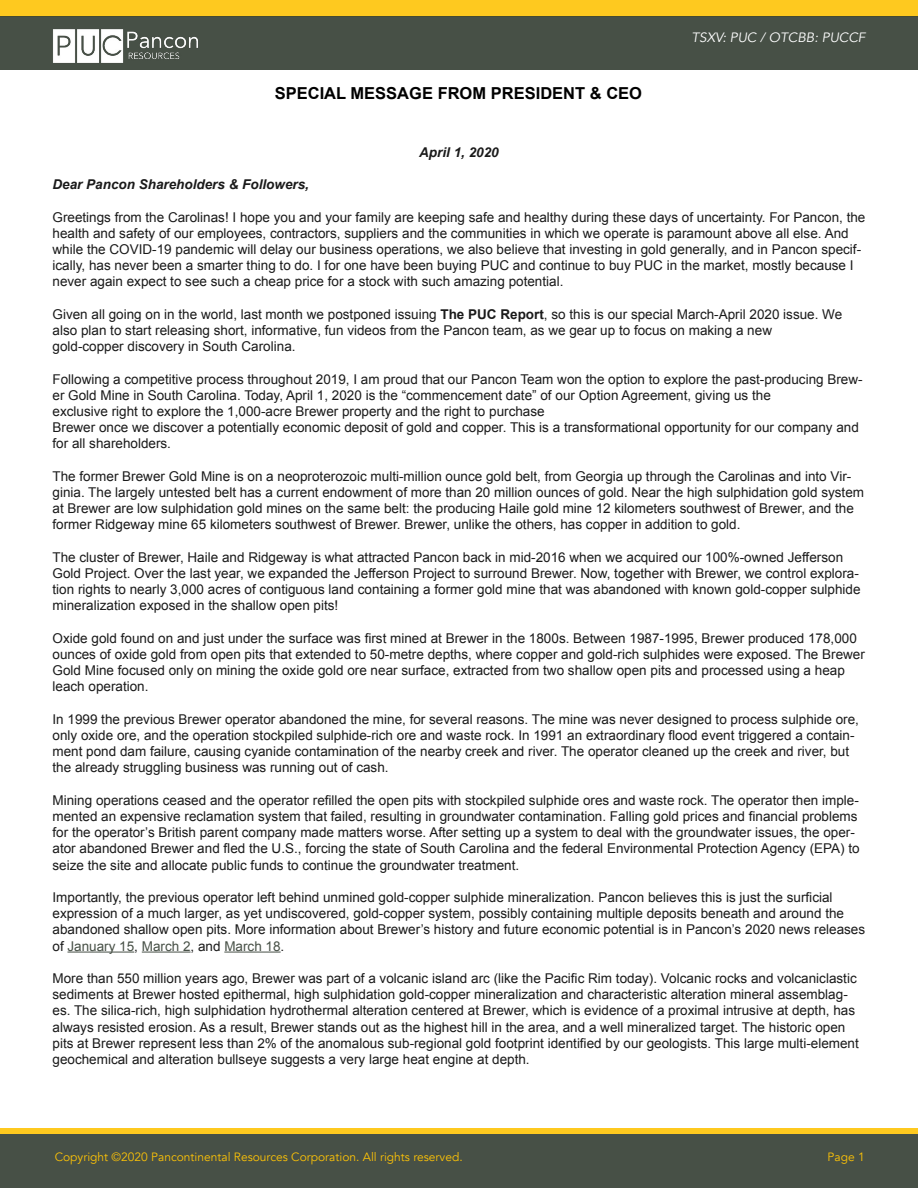
<style>
.page{position:relative;width:918px;height:1188px;background:#fff}
.page>*{position:absolute;margin:0;border:0;box-sizing:border-box;transform-origin:0 0}
.t1{font:700 16.5px "Arial";color:#000}
.t2{font:13.5px/16.2px "Arial";color:#1a1a1a}
.t3{font:italic 700 13.5px "Arial";color:#1a1a1a}
.t4{font:italic 13.5px "Avenir";color:#fff}
.t5{font:12px "Avenir";color:#fec306}
.s1{font-weight:700}
.s2{color:#475046}
</style>
<div class="page">
<div style="left:0;top:0;width:918px;height:16px;background:#fec91f"></div>
<div style="left:0;top:16px;width:918px;height:54px;background:#475046"></div>
<div style="left:0;top:1134px;width:918px;height:54px;background:#475046"></div>
<img style="left:46px;top:16px;width:183px;height:47px">
<div style="left:0;top:1128px;width:918px;height:6px;background:#fec91f"></div>
<hr style="left:68px;top:952px;width:66px;height:1px;background:#475046">
<hr style="left:142px;top:952px;width:49px;height:1px;background:#475046">
<hr style="left:224px;top:952px;width:57px;height:1px;background:#475046">
<p class="t1" style="left:275px;top:82px;width:369px">SPECIAL MESSAGE FROM PRESIDENT &amp; CEO</p>
<p class="t3" style="left:419px;top:143px;width:81px">April 1, 2020</p>
<p class="t4" style="left:691px;top:29px;width:176px">TSXV: PUC / OTCBB: PUCCF</p>
<p class="t3" style="left:53px;top:176px;width:258px">Dear Pancon Shareholders &amp; Followers,</p>
<p class="t2" style="left:53px;top:209px;width:814px">Greetings from the Carolinas! I hope you and your family are keeping safe and healthy during these days of uncertainty. For Pancon, the health and safety of our employees, contractors, suppliers and the communities in which we operate is paramount above all else. And while the COVID-19 pandemic will delay our business operations, we also believe that investing in gold generally, and in Pancon specif&shy;ically, has never been a smarter thing to do. I for one have been buying PUC and continue to buy PUC in the market, mostly because I never again expect to see such a cheap price for a stock with such amazing potential.</p>
<p class="t2" style="left:53px;top:306px;width:791px">Given all going on in the world, last month we postponed issuing <span class="s1">The PUC Report</span>, so this is our special March-April 2020 issue. We also plan to start releasing short, informative, fun videos from the Pancon team, as we gear up to focus on making a new gold-copper discovery in South Carolina.</p>
<p class="t2" style="left:53px;top:371px;width:812px">Following a competitive process throughout 2019, I am proud that our Pancon Team won the option to explore the past-producing Brew&shy;er Gold Mine in South Carolina. Today, April 1, 2020 is the “commencement date” of our Option Agreement, giving us the<br>exclusive right to explore the 1,000-acre Brewer property and the right to purchase<br>Brewer once we discover a potentially economic deposit of gold and copper. This is a transformational opportunity for our company and for all shareholders.</p>
<p class="t2" style="left:53px;top:468px;width:813px">The former Brewer Gold Mine is on a neoproterozoic multi-million ounce gold belt, from Georgia up through the Carolinas and into Vir&shy;ginia. The largely untested belt has a current endowment of more than 20 million ounces of gold. Near the high sulphidation gold system at Brewer are low sulphidation gold mines on the same belt: the producing Haile gold mine 12 kilometers southwest of Brewer, and the former Ridgeway mine 65 kilometers southwest of Brewer. Brewer, unlike the others, has copper in addition to gold.</p>
<p class="t2" style="left:53px;top:549px;width:810px">The cluster of Brewer, Haile and Ridgeway is what attracted Pancon back in mid-2016 when we acquired our 100%-owned Jefferson Gold Project. Over the last year, we expanded the Jefferson Project to surround Brewer. Now, together with Brewer, we control explora&shy;tion rights to nearly 3,000 acres of contiguous land containing a former gold mine that was abandoned with known gold-copper sulphide mineralization exposed in the shallow open pits!</p>
<p class="t2" style="left:53px;top:630px;width:814px">Oxide gold found on and just under the surface was first mined at Brewer in the 1800s. Between 1987-1995, Brewer produced 178,000 ounces of oxide gold from open pits that extended to 50-metre depths, where copper and gold-rich sulphides were exposed. The Brewer Gold Mine focused only on mining the oxide gold ore near surface, extracted from two shallow open pits and processed using a heap leach operation.</p>
<p class="t2" style="left:53px;top:711px;width:808px">In 1999 the previous Brewer operator abandoned the mine, for several reasons. The mine was never designed to process sulphide ore, only oxide ore, and the operation stockpiled sulphide-rich ore and waste rock. In 1991 an extraordinary flood event triggered a contain&shy;ment pond dam failure, causing cyanide contamination of the nearby creek and river. The operator cleaned up the creek and river, but the already struggling business was running out of cash.</p>
<p class="t2" style="left:53px;top:792px;width:809px">Mining operations ceased and the operator refilled the open pits with stockpiled sulphide ores and waste rock. The operator then imple&shy;mented an expensive reclamation system that failed, resulting in groundwater contamination. Falling gold prices and financial problems for the operator’s British parent company made matters worse. After setting up a system to deal with the groundwater issues, the oper&shy;ator abandoned Brewer and fled the U.S., forcing the state of South Carolina and the federal Environmental Protection Agency (EPA) to seize the site and allocate public funds to continue the groundwater treatment.</p>
<p class="t2" style="left:53px;top:889px;width:814px">Importantly, the previous operator left behind unmined gold-copper sulphide mineralization. Pancon believes this is just the surficial expression of a much larger, as yet undiscovered, gold-copper system, possibly containing multiple deposits beneath and around the abandoned shallow open pits. More information about Brewer’s history and future economic potential is in Pancon’s 2020 news releases of <span class="s2">January 15</span>, <span class="s2">March 2</span>, and <span class="s2">March 18</span>.</p>
<p class="t2" style="left:53px;top:970px;width:808px">More than 550 million years ago, Brewer was part of a volcanic island arc (like the Pacific Rim today). Volcanic rocks and volcaniclastic sediments at Brewer hosted epithermal, high sulphidation gold-copper mineralization and characteristic alteration mineral assemblag&shy;es. The silica-rich, high sulphidation hydrothermal alteration centered at Brewer, which is evidence of a proximal intrusive at depth, has always resisted erosion. As a result, Brewer stands out as the highest hill in the area, and a well mineralized target. The historic open pits at Brewer represent less than 2% of the anomalous sub-regional gold footprint identified by our geologists. This large multi-element geochemical and alteration bullseye suggests a very large heat engine at depth.</p>
<p class="t5" style="left:55px;top:1150px;width:410px">Copyright ©2020 Pancontinental Resources Corporation. All rights reserved.</p>
<p class="t5" style="left:828px;top:1150px;width:39px">Page 1</p>
</div>
